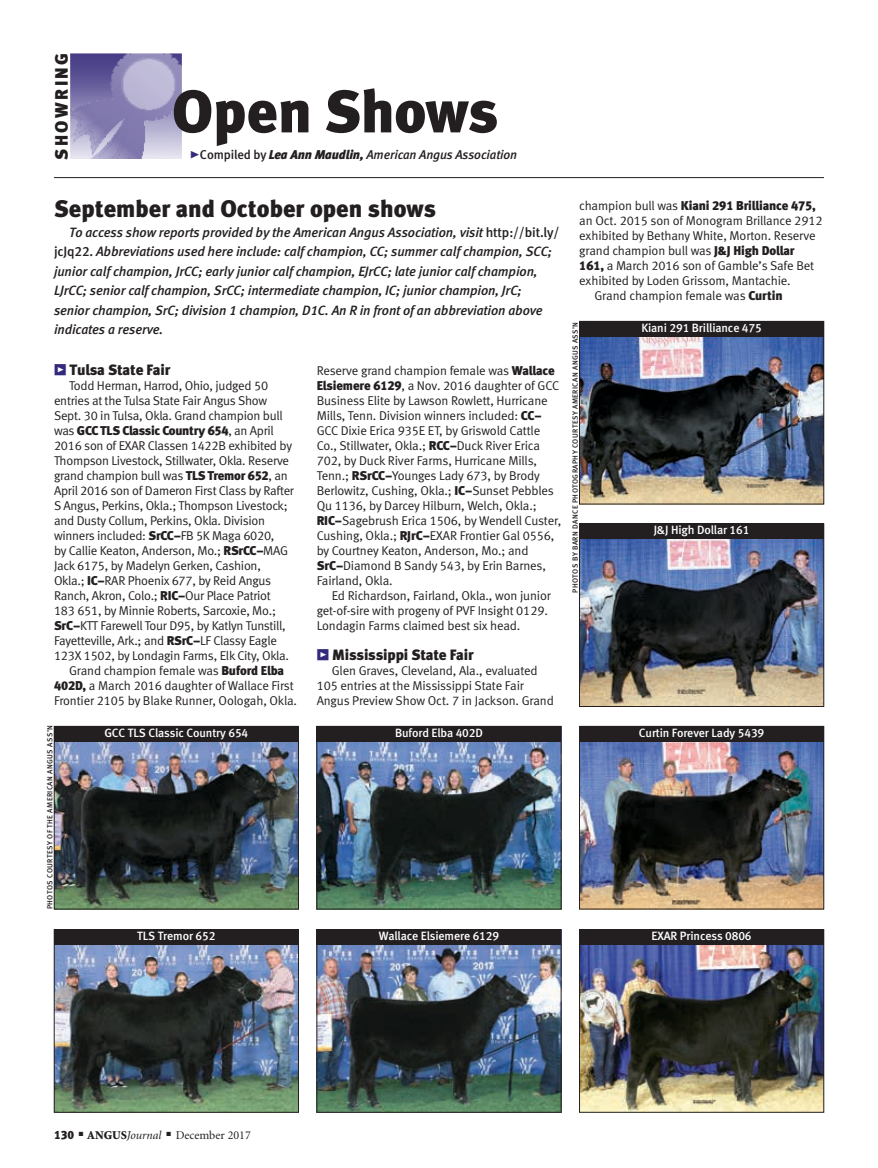
<style>
.page{position:relative;width:878px;height:1168px;background:#fff}
.page>*{position:absolute;margin:0;border:0;box-sizing:border-box;transform-origin:0 0}
.t1{font:60px "Meta Black LF";letter-spacing:-.01em;color:#231f20}
.column_headline{font:24px "Meta Black LF";color:#231f20}
.t2{font:18px "Meta Black LF";letter-spacing:.135em;color:#231f20}
.Test_heading{font:15px "Meta Black LF";letter-spacing:-.01em;color:#231f20}
.column_intro{font:italic 13.5px/19.5px "Meta Medium LF";letter-spacing:-.01em;color:#231f20}
.Test_copy{font:12.75px/15px "Meta Normal LF";letter-spacing:-.02em;color:#231f20}
.t3{font:italic 12.75px "Meta Medium LF";letter-spacing:-.01em;color:#231f20}
.White_animal_name{font:12px "Meta Medium LF";letter-spacing:-.01em;color:#fff}
.t4{font:12px "Minion";color:#231f20}
.photo_credit{font:7.5px "Meta Medium LF";letter-spacing:.05em;color:#231f20}
.s1{font-family:"Meta Black Caps Expert";font-style:normal;font-size:21px;color:#342a7b}
.s2{font-style:normal}
.s3{font-family:"Meta Black LF"}
.s4{font-family:"Meta Black Caps Expert";color:#342a7b}
.s5{font-weight:900}
.s6{font-style:italic}
</style>
<div class="page">
<img style="left:581px;top:741px;width:241px;height:166px">
<div style="left:579px;top:726px;width:245px;height:183px;border:1px solid #231f20"></div>
<div style="left:579px;top:726px;width:245px;height:15px;background:#231f20"></div>
<img style="left:581px;top:944px;width:241px;height:166px">
<div style="left:579px;top:929px;width:245px;height:183px;border:1px solid #231f20"></div>
<div style="left:579px;top:929px;width:245px;height:15px;background:#231f20"></div>
<img style="left:56px;top:944px;width:240px;height:166px">
<div style="left:54px;top:929px;width:244px;height:15px;background:#231f20"></div>
<img style="left:56px;top:741px;width:240px;height:166px">
<div style="left:54px;top:726px;width:244px;height:183px;border:1px solid #231f20"></div>
<div style="left:54px;top:726px;width:244px;height:15px;background:#231f20"></div>
<img style="left:71px;top:53px;width:110px;height:106px">
<hr style="left:54px;top:177px;width:770px;height:1px;background:#231f20">
<img style="left:581px;top:336px;width:241px;height:166px">
<div style="left:579px;top:321px;width:245px;height:183px;border:1px solid #231f20"></div>
<div style="left:579px;top:321px;width:245px;height:15px;background:#231f20"></div>
<img style="left:318px;top:944px;width:241px;height:166px">
<div style="left:316px;top:929px;width:245px;height:183px;border:1px solid #231f20"></div>
<div style="left:316px;top:929px;width:245px;height:15px;background:#231f20"></div>
<img style="left:581px;top:538px;width:241px;height:166px">
<div style="left:579px;top:524px;width:245px;height:182px;border:1px solid #231f20"></div>
<div style="left:579px;top:524px;width:245px;height:14px;background:#231f20"></div>
<img style="left:318px;top:741px;width:241px;height:166px">
<div style="left:316px;top:726px;width:245px;height:183px;border:1px solid #231f20"></div>
<div style="left:316px;top:726px;width:245px;height:15px;background:#231f20"></div>
<p class="t2" style="left:51px;top:160px;width:108px;rotate:-90deg">SHOWRING</p>
<p class="t1" style="left:172px;top:75px;width:328px">Open Shows</p>
<p class="t3" style="left:189px;top:147px;width:329px"><span class="s1">@</span><span class="s2">Compiled by</span> <span class="s3">Lea Ann Maudlin,</span> American Angus Association</p>
<p class="column_headline" style="left:54px;top:194px;width:383px">September and October open shows</p>
<p class="column_intro" style="left:54px;top:222px;width:507px;text-indent:15px">To access show reports provided by the American Angus Association, visit <span class="s2">http://bit.ly/ jcJq22.</span> Abbreviations used here include: calf champion, CC; summer calf champion, SCC; junior calf champion, JrCC; early junior calf champion, EJrCC; late junior calf champion, LJrCC; senior calf champion, SrCC; intermediate champion, IC; junior champion, JrC; senior champion, SrC; division 1 champion, D1C. An R in front of an abbreviation above indicates a reserve.</p>
<p class="Test_heading" style="left:54px;top:361px;width:118px"><span class="s4">z</span> Tulsa State Fair</p>
<p class="Test_copy" style="left:54px;top:378px;width:241px;text-indent:15px">Todd Herman, Harrod, Ohio, judged 50 entries at the Tulsa State Fair Angus Show Sept. 30 in Tulsa, Okla. Grand champion bull was <span class="s3">GCC TLS Classic Country 654</span>, an April 2016 son of EXAR Classen 1422B exhibited by Thompson Livestock, Stillwater, Okla. Reserve grand champion bull was <span class="s3">TLS Tremor 652</span>, an April 2016 son of Dameron First Class by Rafter S Angus, Perkins, Okla.; Thompson Livestock; and Dusty Collum, Perkins, Okla. Division winners included: <span class="s3">SrCC–</span>FB 5K Maga 6020,<br>by Callie Keaton, Anderson, Mo.; <span class="s3">RSrCC–</span>MAG Jack 6175, by Madelyn Gerken, Cashion, Okla.; <span class="s3">IC–</span>RAR Phoenix 677, by Reid Angus Ranch, Akron, Colo.; <span class="s3">RIC–</span>Our Place Patriot 183 651, by Minnie Roberts, Sarcoxie, Mo.; <span class="s3">SrC–</span>KTT Farewell Tour D95, by Katlyn Tunstill, Fayetteville, Ark.; and <span class="s3">RSrC–</span>LF Classy Eagle 123X 1502, by Londagin Farms, Elk City, Okla.</p>
<p class="Test_copy" style="left:54px;top:663px;width:244px;text-align:center">Grand champion female was <span class="s3">Buford Elba<br>402D,</span> a March 2016 daughter of Wallace First<br>Frontier 2105 by Blake Runner, Oologah, Okla.</p>
<p class="photo_credit" style="left:45px;top:909px;width:185px;rotate:-90deg">PHOTOS COURTESY OF THE AMERICAN ANGUS ASS’N</p>
<p class="White_animal_name" style="left:104px;top:725px;width:145px">GCC TLS Classic Country 654</p>
<p class="Test_copy" style="left:316px;top:363px;width:246px">Reserve grand champion female was <span class="s3">Wallace Elsiemere 6129</span>, a Nov. 2016 daughter of GCC Business Elite by Lawson Rowlett, Hurricane Mills, Tenn. Division winners included: <span class="s3">CC– </span>GCC Dixie Erica 935E ET, by Griswold Cattle Co., Stillwater, Okla.; <span class="s3">RCC–</span>Duck River Erica 702, by Duck River Farms, Hurricane Mills, Tenn.; <span class="s3">RSrCC–</span>Younges Lady 673, by Brody Berlowitz, Cushing, Okla.; <span class="s3">IC–</span>Sunset Pebbles Qu 1136, by Darcey Hilburn, Welch, Okla.; <span class="s3">RIC–</span>Sagebrush Erica 1506, by Wendell Custer, Cushing, Okla.; <span class="s3">RJrC–</span>EXAR Frontier Gal 0556, by Courtney Keaton, Anderson, Mo.; and <span class="s3">SrC–</span>Diamond B Sandy 543, by Erin Barnes, Fairland, Okla.</p>
<p class="Test_copy" style="left:316px;top:588px;width:236px;text-indent:15px">Ed Richardson, Fairland, Okla., won junior get-of-sire with progeny of PVF Insight 0129.<br>Londagin Farms claimed best six head.</p>
<p class="Test_heading" style="left:316px;top:646px;width:159px"><span class="s4">z</span> Mississippi State Fair</p>
<p class="Test_copy" style="left:316px;top:663px;width:239px;text-indent:15px">Glen Graves, Cleveland, Ala., evaluated<br>105 entries at the Mississippi State Fair<br>Angus Preview Show Oct. 7 in Jackson. Grand</p>
<p class="White_animal_name" style="left:395px;top:725px;width:89px">Buford Elba 402D</p>
<p class="Test_copy" style="left:579px;top:198px;width:245px">champion bull was <span class="s3">Kiani 291 Brilliance 475, </span>an Oct. 2015 son of Monogram Brillance 2912 exhibited by Bethany White, Morton. Reserve grand champion bull was <span class="s3">J&amp;J High Dollar 161,</span> a March 2016 son of Gamble’s Safe Bet exhibited by Loden Grissom, Mantachie.</p>
<p class="Test_copy" style="left:594px;top:288px;width:190px">Grand champion female was <span class="s3">Curtin</span></p>
<p class="photo_credit" style="left:570px;top:592px;width:272px;rotate:-90deg">PHOTOS BY BARN DANCE PHOTOGRAPHY COURTESY AMERICAN ANGUS ASS’N</p>
<p class="White_animal_name" style="left:641px;top:321px;width:122px">Kiani 291 Brilliance 475</p>
<p class="White_animal_name" style="left:653px;top:523px;width:97px">J&amp;J High Dollar 161</p>
<p class="White_animal_name" style="left:639px;top:725px;width:127px">Curtin Forever Lady 5439</p>
<p class="White_animal_name" style="left:379px;top:929px;width:122px">Wallace Elsiemere 6129</p>
<p class="White_animal_name" style="left:137px;top:929px;width:80px">TLS Tremor 652</p>
<p class="White_animal_name" style="left:651px;top:929px;width:102px">EXAR Princess 0806</p>
<p class="t4" style="left:54px;top:1129px;width:198px"><span class="s3">130</span> ■ <span class="s5">ANGUS</span><span class="s6">Journal</span> ■ December 2017</p>
</div>
